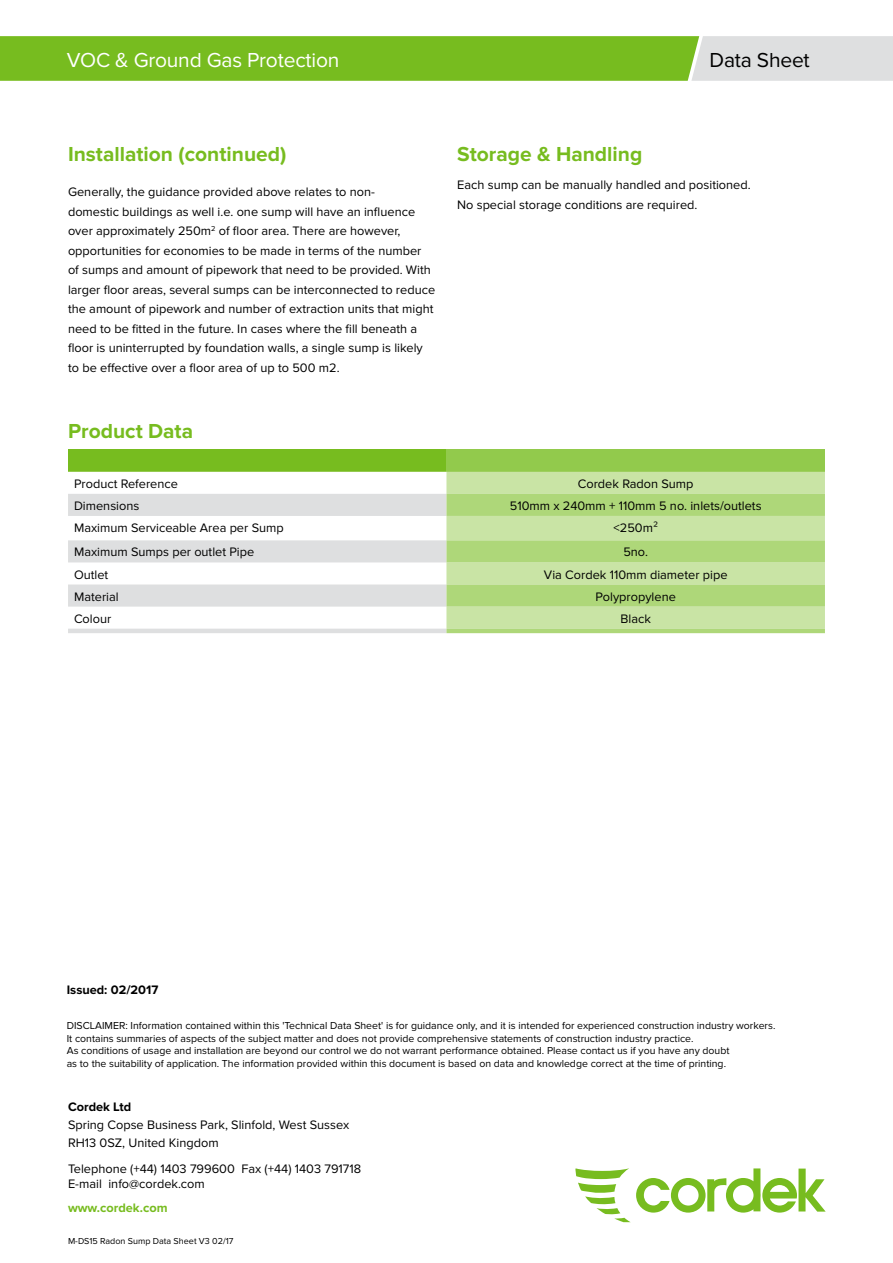
<style>
.page{position:relative;width:893px;height:1263px;background:#fff}
.page>*{position:absolute;margin:0;border:0;box-sizing:border-box;transform-origin:0 0}
.t1{font:700 21px "Proxima Nova";color:#77bc1f}
.t2{font:21px "Proxima Nova";letter-spacing:-.01em;color:#fff}
.t3{font:21px "Proxima Nova";letter-spacing:-.01em;color:#000}
.t4{font:12.75px/19.5px "Proxima Nova";color:#000}
.t5{font:700 12.75px "Proxima Nova";color:#000}
.t6{font:700 12.75px "Proxima Nova";color:#77bc1f}
.t7{font:10.5px/12.6px "Proxima Nova";color:#000}
.t8{font:9px "Proxima Nova";color:#000}
</style>
<div class="page">
<svg style="left:575px;top:1168px;width:251px;height:54px"></svg>
<div style="left:68px;top:450px;width:378px;height:22px;background:#77bc1f"></div>
<div style="left:446px;top:450px;width:379px;height:22px;background:#92ca4c"></div>
<div style="left:446px;top:472px;width:379px;height:22px;background:#c9e4a5"></div>
<svg style="left:68px;top:494px;width:378px;height:139px"></svg>
<svg style="left:446px;top:494px;width:379px;height:139px;background:#bbdd8f"></svg>
<svg style="left:0;top:36px;width:893px;height:45px;background:#8fc44b"></svg>
<h1 class="t2" style="left:67px;top:48px;width:274px">VOC &amp; Ground Gas Protection</h1>
<h1 class="t3" style="left:709px;top:48px;width:102px">Data Sheet</h1>
<h1 class="t1" style="left:68px;top:142px;width:220px">Installation (continued)</h1>
<p class="t4" style="left:68px;top:182px;width:369px">Generally, the guidance provided above relates to non-<br>domestic buildings as well i.e. one sump will have an influence over approximately 250m<sup>2</sup> of floor area. There are however, opportunities for economies to be made in terms of the number of sumps and amount of pipework that need to be provided. With larger floor areas, several sumps can be interconnected to reduce the amount of pipework and number of extraction units that might need to be fitted in the future. In cases where the fill beneath a floor is uninterrupted by foundation walls, a single sump is likely to be effective over a floor area of up to 500 m2.</p>
<h1 class="t1" style="left:68px;top:418px;width:127px">Product Data</h1>
<h1 class="t1" style="left:457px;top:142px;width:187px">Storage &amp; Handling</h1>
<p class="t4" style="left:457px;top:175px;width:295px">Each sump can be manually handled and positioned.<br>No special storage conditions are required.</p>
<p class="t4" style="left:74px;top:474px;width:105px">Product Reference</p>
<p class="t4" style="left:578px;top:474px;width:117px">Cordek Radon Sump</p>
<p class="t4" style="left:74px;top:496px;width:67px">Dimensions</p>
<p class="t4" style="left:510px;top:496px;width:253px">510mm x 240mm + 110mm 5 no. inlets/outlets</p>
<p class="t4" style="left:74px;top:518px;width:211px">Maximum Serviceable Area per Sump</p>
<p class="t4" style="left:613px;top:518px;width:46px">&lt;250m²</p>
<p class="t4" style="left:74px;top:543px;width:182px">Maximum Sumps per outlet Pipe</p>
<p class="t4" style="left:623px;top:543px;width:26px">5no.</p>
<p class="t4" style="left:74px;top:565px;width:36px">Outlet</p>
<p class="t4" style="left:544px;top:565px;width:185px">Via Cordek 110mm diameter pipe</p>
<p class="t4" style="left:74px;top:587px;width:46px">Material</p>
<p class="t4" style="left:596px;top:587px;width:82px">Polypropylene</p>
<p class="t4" style="left:74px;top:609px;width:39px">Colour</p>
<p class="t4" style="left:620px;top:609px;width:32px">Black</p>
<p class="t5" style="left:67px;top:982px;width:93px">Issued: 02/2017</p>
<p class="t7" style="left:67px;top:1019px;width:710px">DISCLAIMER: Information contained within this 'Technical Data Sheet' is for guidance only, and it is intended for experienced construction industry workers.<br>It contains summaries of aspects of the subject matter and does not provide comprehensive statements of construction industry practice.<br>As conditions of usage and installation are beyond our control we do not warrant performance obtained. Please contact us if you have any doubt<br>as to the suitability of application. The information provided within this document is based on data and knowledge correct at the time of printing.</p>
<p class="t5" style="left:68px;top:1099px;width:65px">Cordek Ltd</p>
<p class="t4" style="left:68px;top:1115px;width:283px;line-height:18px">Spring Copse Business Park, Slinfold, West Sussex<br>RH13 0SZ, United Kingdom</p>
<p class="t4" style="left:68px;top:1161px;width:295px;line-height:15px">Telephone (+44) 1403 799600 Fax (+44) 1403 791718<br>E-mail info@cordek.com</p>
<p class="t6" style="left:68px;top:1200px;width:101px">www.cordek.com</p>
<p class="t8" style="left:68px;top:1235px;width:167px">M-DS15 Radon Sump Data Sheet V3 02/17</p>
</div>
